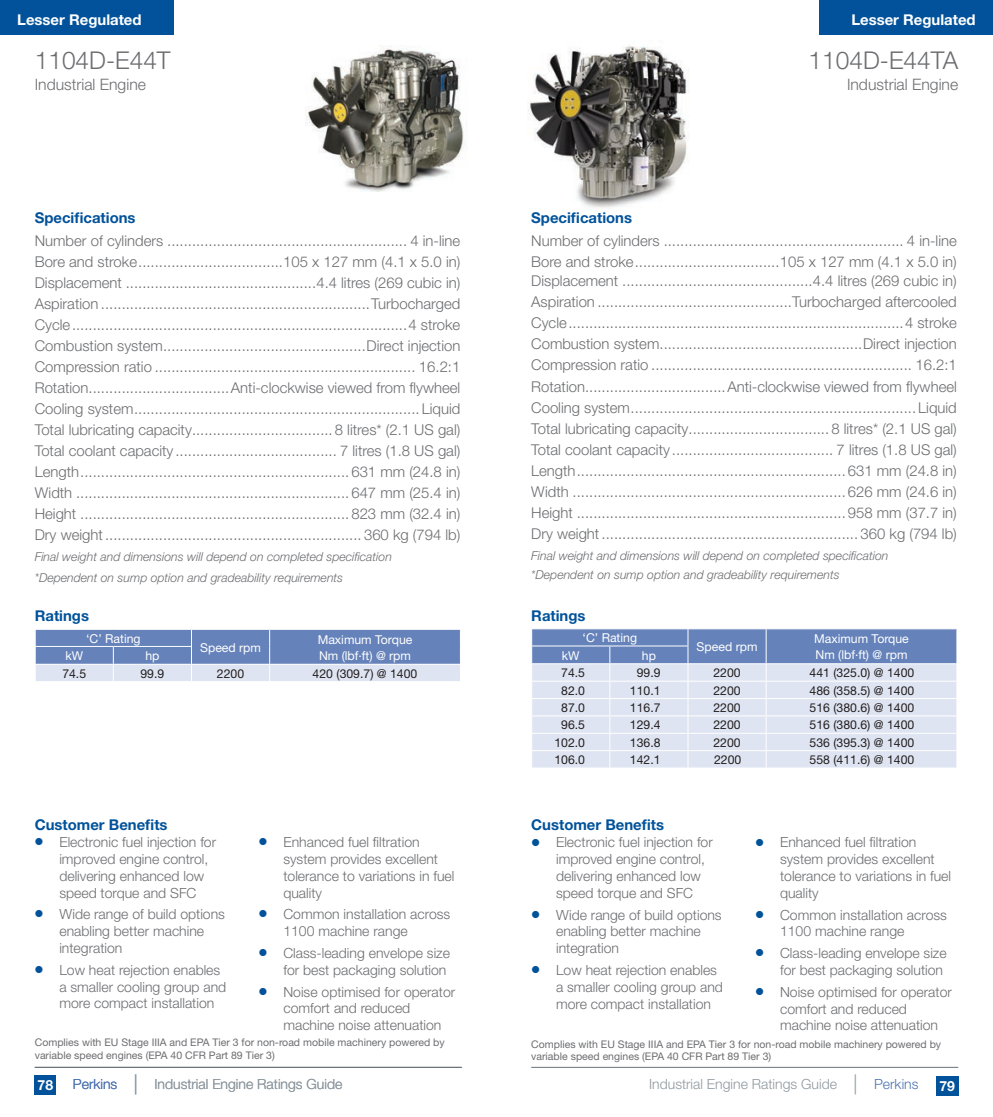
<style>
.page{position:relative;width:993px;height:1117px;background:#fff}
.page>*{position:absolute;margin:0;border:0;box-sizing:border-box;transform-origin:0 0}
.t1{font:300 24.5px "Helvetica Neue";color:#6c6d70}
.t2{font:300 15.75px "Helvetica Neue";color:#6c6d70}
.t3{font:300 14.88px/21px "Helvetica Neue";color:#6c6d70;text-align:justify}
.t4{font:700 14.88px "Helvetica Neue";color:#01529a}
.t5{font:700 14.88px "Helvetica Neue";color:#fff}
.t6{font:300 14px/16.8px "Helvetica Neue";color:#6c6d70}
.t7{font:300 14px "Helvetica Neue";color:#8e99a0}
.t8{font:300 14px "Helvetica Neue";color:#4d74b2}
.t9{font:700 14px "Helvetica Neue";color:#fff}
.t10{font:italic 300 12.25px/21px "Helvetica Neue";color:#6c6d70}
.t11{font:12.25px "Helvetica Neue";color:#231f20}
.t12{font:12.25px/15.8px "Helvetica Neue";color:#fff}
.t13{font:10.5px/12.6px "Helvetica Neue";color:#6c6d70}
.s1{color:#01529a}
.s2{font-weight:100;font-size:26.95px;color:#8e99a0}
.s3{font-weight:100;font-size:26.95px}
.s4{color:#4d74b2}
</style>
<div class="page">
<hr style="left:531px;top:1066px;width:426px;height:1px;background:#687379">
<div style="left:935px;top:1075px;width:22px;height:20px;background:#01529a"></div>
<hr style="left:35px;top:1066px;width:426px;height:1px;background:#687379">
<div style="left:35px;top:1074px;width:21px;height:20px;background:#01529a"></div>
<img style="left:306px;top:46px;width:158px;height:146px">
<img style="left:527px;top:45px;width:162px;height:163px">
<div style="left:819px;top:0;width:173px;height:35px;background:#01529a"></div>
<div style="left:0;top:0;width:174px;height:35px;background:#01529a"></div>
<svg style="left:35px;top:629px;width:426px;height:52px;background:#92a6ce"></svg>
<svg style="left:531px;top:629px;width:426px;height:138px;background:#c2cee4"></svg>
<p class="t5" style="left:17px;top:10px;width:49px">Lesser</p>
<p class="t5" style="left:19px;top:10px;width:122px">Highly Regulated</p>
<p class="t5" style="left:851px;top:10px;width:126px">Lesser Regulated</p>
<h1 class="t1" style="left:35px;top:45px;width:137px">1104D-E44T</h1>
<p class="t2" style="left:35px;top:75px;width:113px">Industrial Engine</p>
<h1 class="t1" style="left:808px;top:45px;width:151px">1104D-E44TA</h1>
<p class="t2" style="left:846px;top:75px;width:113px">Industrial Engine</p>
<p class="t4" style="left:35px;top:208px;width:102px">Specifications</p>
<p class="t3" style="left:35px;top:230px;width:427px">Number of cylinders .......................................................... 4 in-line Bore and stroke...................................105 x 127 mm (4.1 x 5.0 in)<br>Displacement ..............................................4.4 litres (269 cubic in)<br>Aspiration .................................................................Turbocharged Cycle.................................................................................4 stroke Combustion system.................................................Direct injection Compression ratio ............................................................... 16.2:1<br>Rotation..................................Anti-clockwise viewed from flywheel Cooling system..................................................................... Liquid Total lubricating capacity.................................. 8 litres* (2.1 US gal)<br>Total coolant capacity ....................................... 7 litres (1.8 US gal)<br>Length................................................................. 631 mm (24.8 in)<br>Width .................................................................. 647 mm (25.4 in)<br>Height ................................................................. 823 mm (32.4 in)<br>Dry weight .............................................................. 360 kg (794 lb)</p>
<p class="t10" style="left:35px;top:546px;width:358px">Final weight and dimensions will depend on completed specification *Dependent on sump option and gradeability requirements</p>
<p class="t4" style="left:35px;top:606px;width:56px">Ratings</p>
<p class="t4" style="left:531px;top:208px;width:102px">Specifications</p>
<p class="t3" style="left:531px;top:230px;width:427px">Number of cylinders .......................................................... 4 in-line<br>Bore and stroke...................................105 x 127 mm (4.1 x 5.0 in)</p>
<p class="t3" style="left:531px;top:270px;width:427px">Displacement ..............................................4.4 litres (269 cubic in)<br>Aspiration ...............................................Turbocharged aftercooled Cycle.................................................................................4 stroke Combustion system.................................................Direct injection Compression ratio ............................................................... 16.2:1<br>Rotation..................................Anti-clockwise viewed from flywheel Cooling system..................................................................... Liquid Total lubricating capacity.................................. 8 litres* (2.1 US gal)<br>Total coolant capacity ....................................... 7 litres (1.8 US gal)<br>Length................................................................. 631 mm (24.8 in)<br>Width .................................................................. 626 mm (24.6 in)<br>Height ................................................................. 958 mm (37.7 in)<br>Dry weight .............................................................. 360 kg (794 lb)</p>
<p class="t10" style="left:531px;top:545px;width:358px;line-height:19.2px">Final weight and dimensions will depend on completed specification *Dependent on sump option and gradeability requirements</p>
<p class="t4" style="left:531px;top:606px;width:56px">Ratings</p>
<p class="t12" style="left:86px;top:630px;width:56px">‘C’ Rating</p>
<p class="t12" style="left:200px;top:639px;width:62px">Speed rpm</p>
<p class="t12" style="left:317px;top:631px;width:96px">Maximum Torque<br>Nm (lbf.ft) @ rpm</p>
<p class="t12" style="left:65px;top:647px;width:19px">kW</p>
<p class="t12" style="left:145px;top:647px;width:16px">hp</p>
<p class="t11" style="left:62px;top:666px;width:25px">74.5</p>
<p class="t11" style="left:140px;top:666px;width:25px">99.9</p>
<p class="t11" style="left:217px;top:666px;width:29px">2200</p>
<p class="t11" style="left:312px;top:666px;width:106px">420 (309.7) @ 1400</p>
<p class="t12" style="left:582px;top:629px;width:56px">‘C’ Rating</p>
<p class="t12" style="left:696px;top:638px;width:62px">Speed rpm</p>
<p class="t12" style="left:813px;top:630px;width:96px">Maximum Torque<br>Nm (lbf.ft) @ rpm</p>
<p class="t12" style="left:561px;top:647px;width:19px">kW</p>
<p class="t12" style="left:641px;top:647px;width:16px">hp</p>
<p class="t11" style="left:561px;top:665px;width:25px">74.5</p>
<p class="t11" style="left:636px;top:665px;width:25px">99.9</p>
<p class="t11" style="left:713px;top:665px;width:29px">2200</p>
<p class="t11" style="left:809px;top:665px;width:106px">441 (325.0) @ 1400</p>
<p class="t11" style="left:561px;top:682px;width:25px">82.0</p>
<p class="t11" style="left:629px;top:682px;width:32px">110.1</p>
<p class="t11" style="left:713px;top:682px;width:29px">2200</p>
<p class="t11" style="left:809px;top:682px;width:106px">486 (358.5) @ 1400</p>
<p class="t11" style="left:561px;top:700px;width:25px">87.0</p>
<p class="t11" style="left:629px;top:700px;width:32px">116.7</p>
<p class="t11" style="left:713px;top:700px;width:29px">2200</p>
<p class="t11" style="left:809px;top:700px;width:106px">516 (380.6) @ 1400</p>
<p class="t11" style="left:561px;top:717px;width:25px">96.5</p>
<p class="t11" style="left:629px;top:717px;width:32px">129.4</p>
<p class="t11" style="left:713px;top:717px;width:29px">2200</p>
<p class="t11" style="left:809px;top:717px;width:106px">516 (380.6) @ 1400</p>
<p class="t11" style="left:554px;top:735px;width:32px">102.0</p>
<p class="t11" style="left:629px;top:735px;width:32px">136.8</p>
<p class="t11" style="left:713px;top:735px;width:29px">2200</p>
<p class="t11" style="left:809px;top:735px;width:106px">536 (395.3) @ 1400</p>
<p class="t11" style="left:554px;top:752px;width:32px">106.0</p>
<p class="t11" style="left:629px;top:752px;width:32px">142.1</p>
<p class="t11" style="left:713px;top:752px;width:29px">2200</p>
<p class="t11" style="left:809px;top:752px;width:106px">558 (411.6) @ 1400</p>
<p class="t4" style="left:35px;top:815px;width:134px">Customer Benefits</p>
<p class="t4" style="left:531px;top:814px;width:134px">Customer Benefits</p>
<p class="t6" style="left:283px;top:833px;width:172px;text-indent:-25px"><span class="s1">●</span> Enhanced fuel filtration system provides excellent tolerance to variations in fuel quality</p>
<p class="t6" style="left:283px;top:905px;width:168px;text-indent:-25px"><span class="s1">●</span> Common installation across<br>1100 machine range</p>
<p class="t6" style="left:258px;top:944px;width:193px;text-align:right"><span class="s1">●</span> Class-leading envelope size for best packaging solution</p>
<p class="t6" style="left:283px;top:982px;width:173px;text-indent:-25px"><span class="s1">●</span> Noise optimised for operator comfort and reduced machine noise attenuation</p>
<p class="t13" style="left:35px;top:1035px;width:411px">Complies with EU Stage IIIA and EPA Tier 3 for non-road mobile machinery powered by variable speed engines (EPA 40 CFR Part 89 Tier 3)</p>
<p class="t6" style="left:59px;top:833px;width:158px;text-indent:-25px"><span class="s1">●</span> Electronic fuel injection for improved engine control, delivering enhanced low speed torque and SFC</p>
<p class="t6" style="left:59px;top:905px;width:167px;text-indent:-25px"><span class="s1">●</span> Wide range of build options enabling better machine integration</p>
<p class="t6" style="left:59px;top:960px;width:168px;text-indent:-25px"><span class="s1">●</span> Low heat rejection enables a smaller cooling group and more compact installation</p>
<p class="t6" style="left:556px;top:833px;width:158px;text-indent:-25px"><span class="s1">●</span> Electronic fuel injection for improved engine control, delivering enhanced low speed torque and SFC</p>
<p class="t6" style="left:556px;top:905px;width:167px;text-indent:-25px"><span class="s1">●</span> Wide range of build options enabling better machine integration</p>
<p class="t6" style="left:556px;top:961px;width:168px;text-indent:-25px"><span class="s1">●</span> Low heat rejection enables a smaller cooling group and more compact installation</p>
<p class="t6" style="left:779px;top:833px;width:172px;text-indent:-25px"><span class="s1">●</span> Enhanced fuel filtration system provides excellent tolerance to variations in fuel quality</p>
<p class="t6" style="left:779px;top:905px;width:168px;text-indent:-25px"><span class="s1">●</span> Common installation across<br>1100 machine range</p>
<p class="t6" style="left:755px;top:944px;width:193px;text-align:right"><span class="s1">●</span> Class-leading envelope size for best packaging solution</p>
<p class="t6" style="left:779px;top:982px;width:173px;text-indent:-25px"><span class="s1">●</span> Noise optimised for operator comfort and reduced machine noise attenuation</p>
<p class="t13" style="left:531px;top:1037px;width:411px">Complies with EU Stage IIIA and EPA Tier 3 for non-road mobile machinery powered by variable speed engines (EPA 40 CFR Part 89 Tier 3)</p>
<p class="t9" style="left:38px;top:1076px;width:17px">78</p>
<p class="t8" style="left:73px;top:1075px;width:67px">Perkins <span class="s2">|</span></p>
<p class="t7" style="left:154px;top:1075px;width:189px">Industrial Engine Ratings Guide</p>
<p class="t7" style="left:649px;top:1075px;width:271px">Industrial Engine Ratings Guide <span class="s3">|</span> <span class="s4">Perkins</span></p>
<p class="t9" style="left:939px;top:1076px;width:17px">79</p>
</div>
